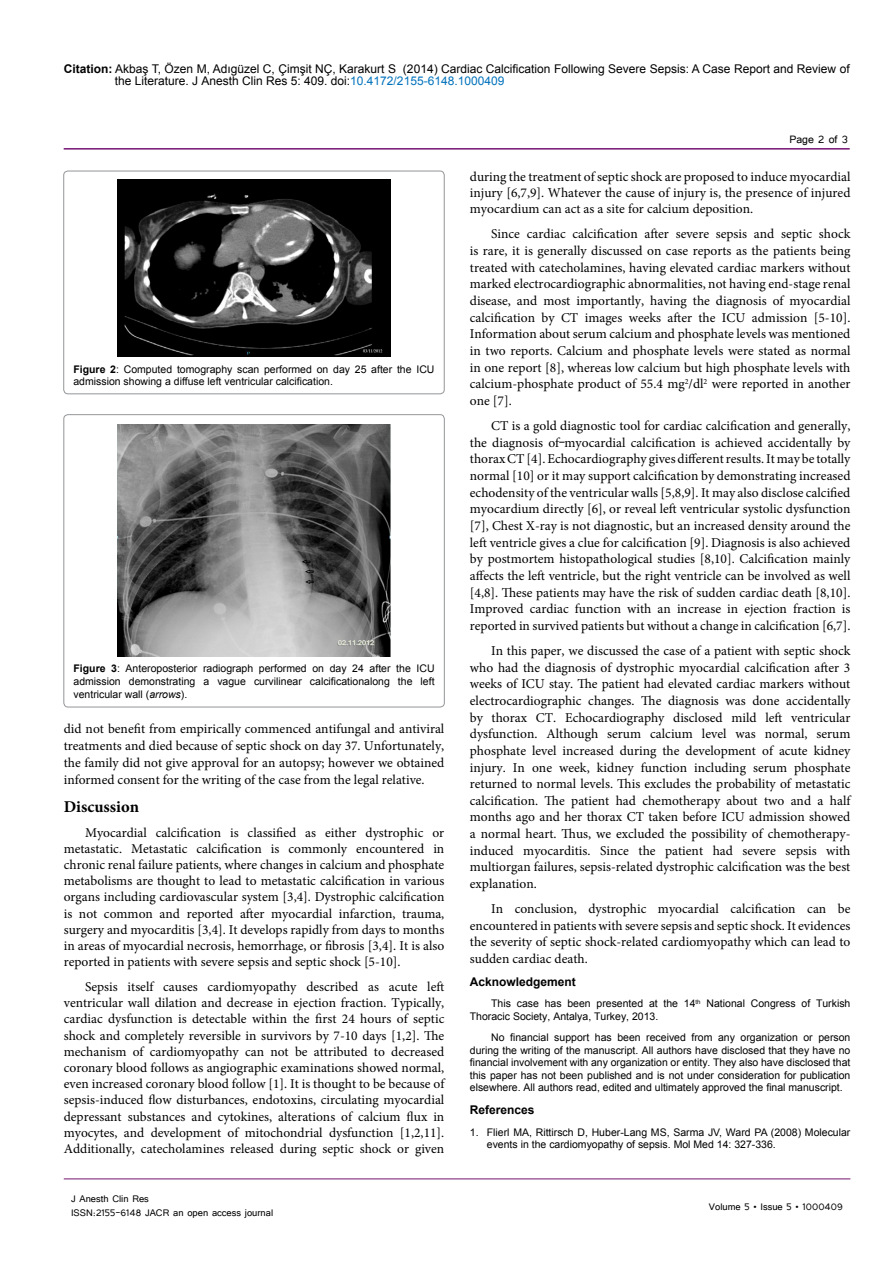
<style>
.page{position:relative;width:893px;height:1263px;background:#fff}
.page>*{position:absolute;margin:0;border:0;box-sizing:border-box;transform-origin:0 0}
.t1{font:700 16.5px "Minion Pro";color:#000}
.t2{font:13.5px/16.6px "Minion Pro";color:#000;text-align:justify}
.t3{font:13.5px "Tunga";color:#000}
.t4{font:12px/12.6px "Arial";color:#000}
.t5{font:12px/14.4px "Tunga";color:#000}
.t6{font:700 12px "Arial";color:#000}
.t7{font:10.5px/12.6px "Arial";color:#000}
.s1{font-weight:700}
.s2{color:#0072bc}
.s3{font-style:italic}
</style>
<div class="page">
<hr style="left:64px;top:148px;width:786px;height:2px;background:#741472">
<hr style="left:64px;top:1179px;width:786px;height:1px;background:#741472">
<div style="left:64px;top:171px;width:380px;height:223px;border:1px solid #939598;border-radius:4px"></div>
<img style="left:117px;top:180px;width:274px;height:176px">
<div style="left:64px;top:415px;width:380px;height:292px;border:1px solid #939598;border-radius:4px"></div>
<img style="left:118px;top:424px;width:273px;height:232px">
<p class="t4" style="left:115px;top:62px;width:736px;text-indent:-51px"><span class="s1">Citation:</span> Akbaş T, Özen M, Adıgüzel C, Çimşit NÇ, Karakurt S (2014) Cardiac Calcification Following Severe Sepsis: A Case Report and Review of the Literature. J Anesth Clin Res 5: 409. doi:<span class="s2">10.4172/2155-6148.1000409</span></p>
<p class="t7" style="left:73px;top:363px;width:363px"><span class="s1">Figure 2</span>: Computed tomography scan performed on day 25 after the ICU admission showing a diffuse left ventricular calcification.</p>
<p class="t7" style="left:74px;top:662px;width:363px;text-align:justify"><span class="s1">Figure 3</span>: Anteroposterior radiograph performed on day 24 after the ICU admission demonstrating a vague curvilinear calcificationalong the left ventricular wall (<span class="s3">arrows</span>).</p>
<p class="t2" style="left:64px;top:720px;width:382px">did not benefit from empirically commenced antifungal and antiviral treatments and died because of septic shock on day 37. Unfortunately, the family did not give approval for an autopsy; however we obtained informed consent for the writing of the case from the legal relative.</p>
<p class="t1" style="left:64px;top:795px;width:77px">Discussion</p>
<p class="t2" style="left:64px;top:824px;width:382px;line-height:16.2px;text-indent:21px">Myocardial calcification is classified as either dystrophic or metastatic. Metastatic calcification is commonly encountered in chronic renal failure patients, where changes in calcium and phosphate metabolisms are thought to lead to metastatic calcification in various organs including cardiovascular system [3,4]. Dystrophic calcification is not common and reported after myocardial infarction, trauma, surgery and myocarditis [3,4]. It develops rapidly from days to months in areas of myocardial necrosis, hemorrhage, or fibrosis [3,4]. It is also reported in patients with severe sepsis and septic shock [5-10].</p>
<p class="t2" style="left:64px;top:978px;width:382px;line-height:16.2px;text-indent:21px">Sepsis itself causes cardiomyopathy described as acute left ventricular wall dilation and decrease in ejection fraction. Typically, cardiac dysfunction is detectable within the first 24 hours of septic shock and completely reversible in survivors by 7-10 days [1,2]. The mechanism of cardiomyopathy can not be attributed to decreased coronary blood follows as angiographic examinations showed normal, even increased coronary blood follow [1]. It is thought to be because of sepsis-induced flow disturbances, endotoxins, circulating myocardial depressant substances and cytokines, alterations of calcium flux in myocytes, and development of mitochondrial dysfunction [1,2,11].<br>Additionally, catecholamines released during septic shock or given</p>
<p class="t5" style="left:71px;top:1190px;width:204px">J Anesth Clin Res<br>ISSN:2155-6148 JACR an open access journal</p>
<p class="t3" style="left:789px;top:131px;width:60px">Page 2 of 3</p>
<p class="t2" style="left:470px;top:168px;width:382px;line-height:16.2px">during the treatment of septic shock are proposed to induce myocardial injury [6,7,9]. Whatever the cause of injury is, the presence of injured myocardium can act as a site for calcium deposition.</p>
<p class="t2" style="left:470px;top:226px;width:382px;text-indent:21px">Since cardiac calcification after severe sepsis and septic shock is rare, it is generally discussed on case reports as the patients being treated with catecholamines, having elevated cardiac markers without marked electrocardiographic abnormalities, not having end-stage renal disease, and most importantly, having the diagnosis of myocardial calcification by CT images weeks after the ICU admission [5-10].<br>Information about serum calcium and phosphate levels was mentioned in two reports. Calcium and phosphate levels were stated as normal in one report [8], whereas low calcium but high phosphate levels with calcium-phosphate product of 55.4 mg<sup>2</sup>/dl<sup>2</sup> were reported in another one [7].</p>
<p class="t2" style="left:470px;top:417px;width:382px;text-indent:21px">CT is a gold diagnostic tool for cardiac calcification and generally, the diagnosis of myocardial calcification is achieved accidentally by thorax CT [4]. Echocardiography gives different results. It may be totally normal [10] or it may support calcification by demonstrating increased echodensity of the ventricular walls [5,8,9]. It may also disclose calcified myocardium directly [6], or reveal left ventricular systolic dysfunction [7], Chest X-ray is not diagnostic, but an increased density around the left ventricle gives a clue for calcification [9]. Diagnosis is also achieved by postmortem histopathological studies [8,10]. Calcification mainly affects the left ventricle, but the right ventricle can be involved as well [4,8]. These patients may have the risk of sudden cardiac death [8,10].<br>Improved cardiac function with an increase in ejection fraction is reported in survived patients but without a change in calcification [6,7].</p>
<p class="t2" style="left:470px;top:642px;width:382px;text-indent:21px">In this paper, we discussed the case of a patient with septic shock who had the diagnosis of dystrophic myocardial calcification after 3 weeks of ICU stay. The patient had elevated cardiac markers without electrocardiographic changes. The diagnosis was done accidentally by thorax CT. Echocardiography disclosed mild left ventricular dysfunction. Although serum calcium level was normal, serum phosphate level increased during the development of acute kidney injury. In one week, kidney function including serum phosphate returned to normal levels. This excludes the probability of metastatic calcification. The patient had chemotherapy about two and a half months ago and her thorax CT taken before ICU admission showed a normal heart. Thus, we excluded the possibility of chemotherapy&shy;induced myocarditis. Since the patient had severe sepsis with multiorgan failures, sepsis-related dystrophic calcification was the best explanation.</p>
<p class="t2" style="left:470px;top:901px;width:382px;text-indent:21px">In conclusion, dystrophic myocardial calcification can be encountered in patients with severe sepsis and septic shock. It evidences the severity of septic shock-related cardiomyopathy which can lead to sudden cardiac death.</p>
<p class="t6" style="left:470px;top:974px;width:108px">Acknowledgement</p>
<p class="t7" style="left:470px;top:997px;width:382px;text-indent:21px">This case has been presented at the 14<sup>th</sup> National Congress of Turkish<br>Thoracic Society, Antalya, Turkey, 2013.</p>
<p class="t7" style="left:470px;top:1031px;width:382px;text-align:justify;text-indent:21px">No financial support has been received from any organization or person during the writing of the manuscript. All authors have disclosed that they have no financial involvement with any organization or entity. They also have disclosed that this paper has not been published and is not under consideration for publication elsewhere. All authors read, edited and ultimately approved the final manuscript.</p>
<p class="t6" style="left:470px;top:1102px;width:66px">References</p>
<p class="t7" style="left:487px;top:1125px;width:365px;text-indent:-17px">1. Flierl MA, Rittirsch D, Huber-Lang MS, Sarma JV, Ward PA (2008) Molecular events in the cardiomyopathy of sepsis. Mol Med 14: 327-336.</p>
<p class="t5" style="left:709px;top:1199px;width:135px">Volume 5 • Issue 5 • 1000409</p>
</div>
